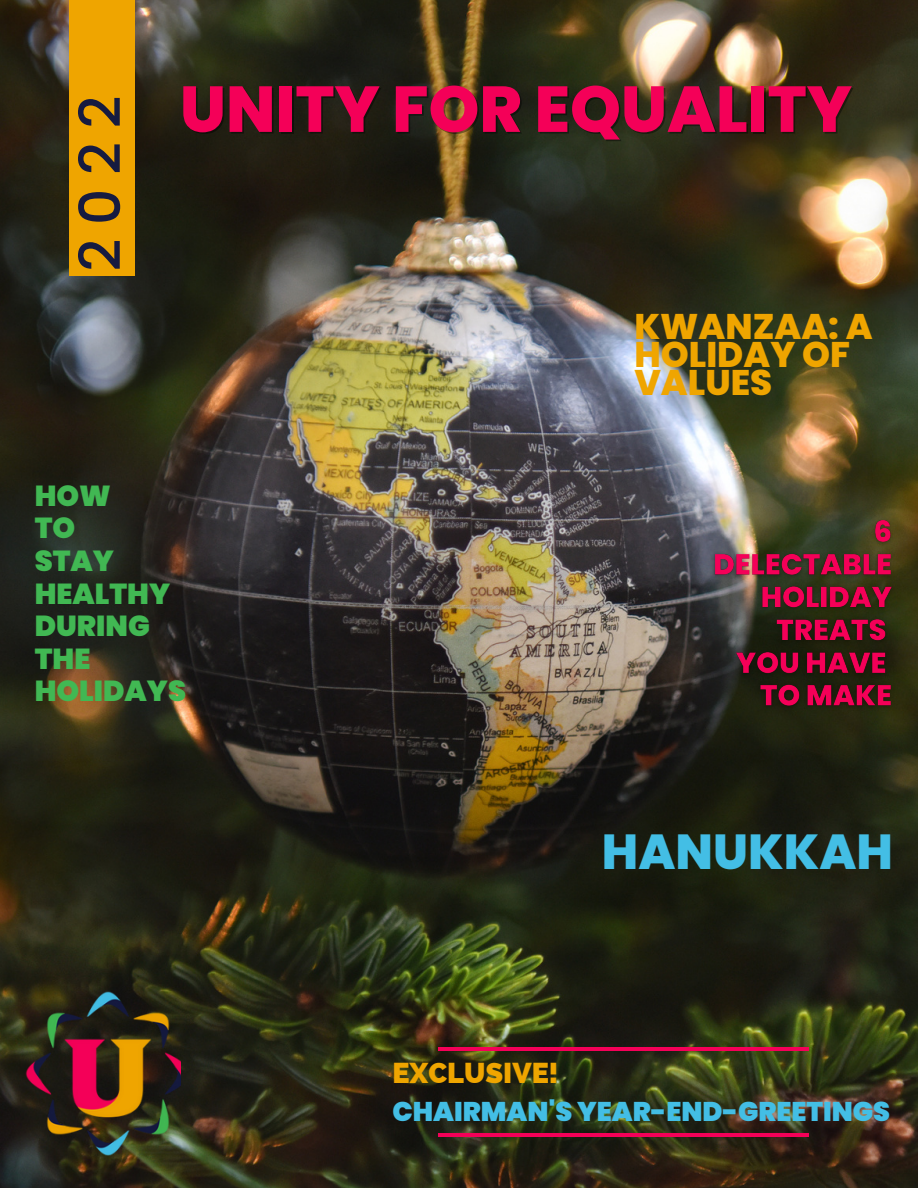
<style>
.page{position:relative;width:918px;height:1188px;background:#fff}
.page>*{position:absolute;margin:0;border:0;box-sizing:border-box;transform-origin:0 0}
.t1{font:800 64.65px "Poppins";color:#f40058}
.t2{font:500 56.85px "Poppins";color:#161b40}
.t3{font:800 49.05px "Poppins";color:#43bee5}
.t4{font:800 35.55px/28.2px "Poppins";color:#efa500}
.t5{font:900 28.95px/32.7px "Poppins";color:#41b853}
.t6{font:800 28.8px "Raleway";color:#efa500}
.t7{font:900 27px "Poppins";color:#43bee5}
</style>
<div class="page">
<img style="left:0;top:0;width:918px;height:1188px">
<div style="left:69px;top:0;width:66px;height:276px;background:#efa500"></div>
<img style="left:25px;top:990px;width:155px;height:167px">
<img style="left:706px;top:504px;width:194px;height:221px">
<hr style="left:438px;top:1047px;width:370px;height:4px;background:#f40058">
<hr style="left:438px;top:1134px;width:370px;height:3px;background:#f40058">
<h2 class="t2" style="left:61px;top:272px;width:177px;rotate:-90deg">2022</h2>
<h1 class="t1" style="left:180px;top:64px;width:674px">UNITY FOR EQUALITY</h1>
<p class="t4" style="left:634px;top:312px;width:240px">KWANZAA: A<br>HOLIDAY OF<br>VALUES</p>
<p class="t5" style="left:35px;top:479px;width:153px">HOW<br>TO<br>STAY<br>HEALTHY<br>DURING<br>THE<br>HOLIDAYS</p>
<h3 class="t3" style="left:602px;top:817px;width:292px">HANUKKAH</h3>
<p class="t6" style="left:392px;top:1056px;width:167px">EXCLUSIVE!</p>
<p class="t7" style="left:392px;top:1092px;width:499px">CHAIRMAN'S YEAR-END-GREETINGS</p>
</div>
